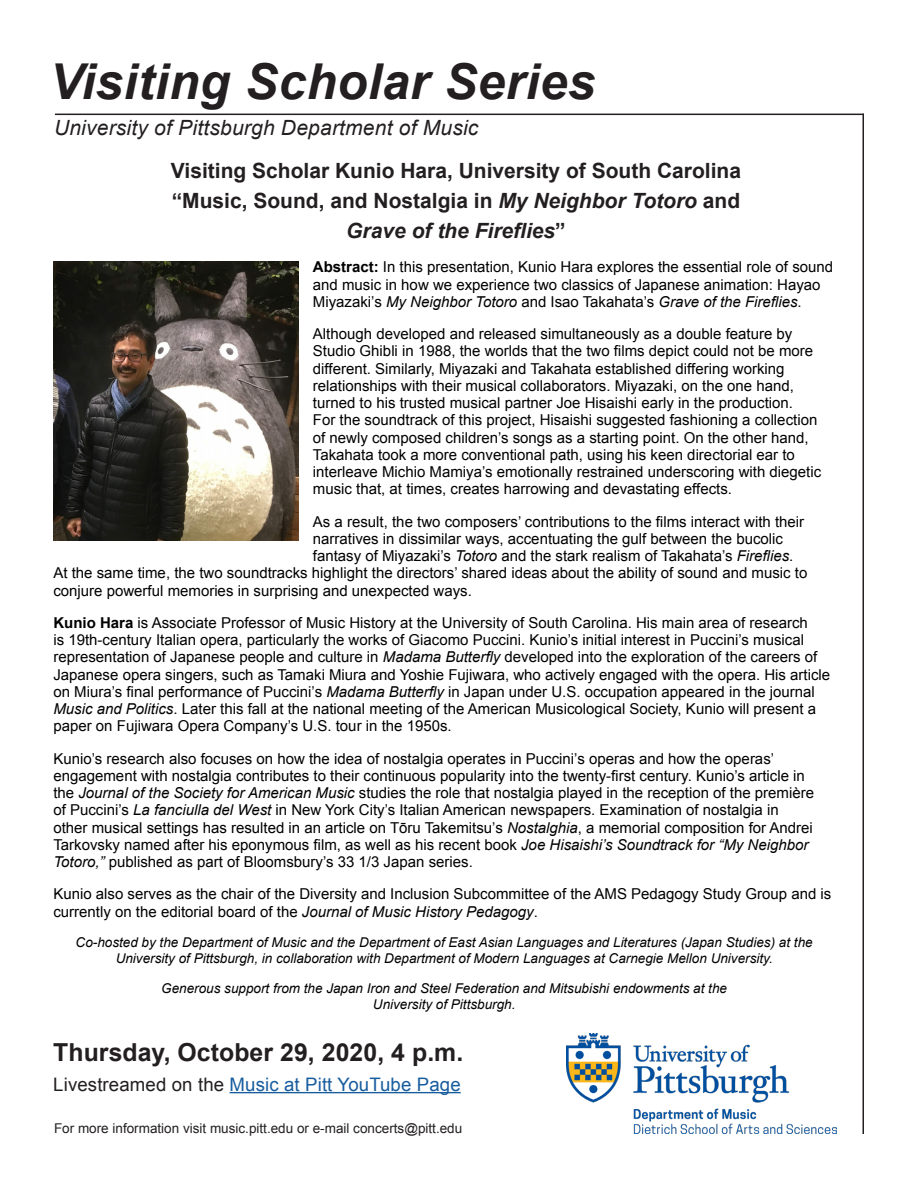
<style>
.page{position:relative;width:918px;height:1188px;background:#fff}
.page>*{position:absolute;margin:0;border:0;box-sizing:border-box;transform-origin:0 0}
.t1{font:italic 700 49.5px "Arial";letter-spacing:.01em;color:#231f20}
.t2{font:700 24.75px "Arial";letter-spacing:.005em;color:#231f20}
.t3{font:700 21px "Arial";color:#231f20}
.t4{font:italic 21px "Arial";letter-spacing:.01em;color:#231f20}
.t5{font:italic 700 21px "Arial";color:#231f20}
.t6{font:18.6px "Arial";letter-spacing:.005em;color:#175d9e}
.t7{font:15px/17.2px "Arial";color:#000}
.t8{font:italic 13.5px/15.5px "Arial";color:#000;text-align:center}
.t9{font:13.5px "Arial";color:#231f20}
.s1{font-style:italic}
.s2{font-style:normal}
.s3{font-weight:700}
.s4{color:#231f20}
</style>
<div class="page">
<img style="left:566px;top:1033px;width:271px;height:100px">
<hr style="left:230px;top:1092px;width:231px;height:1px;background:#175d9e">
<hr style="left:55px;top:114px;width:809px;height:1px;background:#231f20">
<hr style="left:863px;top:114px;width:1px;height:1020px;background:#231f20">
<img style="left:53px;top:261px;width:246px;height:279px">
<p class="t1" style="left:50px;top:50px;width:547px">Visiting Scholar Series</p>
<p class="t4" style="left:54px;top:114px;width:426px">University of Pittsburgh Department of Music</p>
<p class="t3" style="left:171px;top:157px;width:572px">Visiting Scholar Kunio Hara, University of South Carolina</p>
<p class="t3" style="left:172px;top:187px;width:570px">“Music, Sound, and Nostalgia in <span class="s1">My Neighbor Totoro</span> and</p>
<p class="t5" style="left:346px;top:217px;width:221px">Grave of the Fireflies<span class="s2">”</span></p>
<p class="t7" style="left:313px;top:259px;width:522px"><span class="s3">Abstract:</span> In this presentation, Kunio Hara explores the essential role of sound and music in how we experience two classics of Japanese animation: Hayao<br>Miyazaki’s <span class="s1">My Neighbor Totoro</span> and Isao Takahata’s <span class="s1">Grave of the Fireflies</span>.</p>
<p class="t7" style="left:313px;top:325px;width:510px">Although developed and released simultaneously as a double feature by Studio Ghibli in 1988, the worlds that the two films depict could not be more different. Similarly, Miyazaki and Takahata established differing working relationships with their musical collaborators. Miyazaki, on the one hand, turned to his trusted musical partner Joe Hisaishi early in the production.<br>For the soundtrack of this project, Hisaishi suggested fashioning a collection of newly composed children’s songs as a starting point. On the other hand, Takahata took a more conventional path, using his keen directorial ear to interleave Michio Mamiya’s emotionally restrained underscoring with diegetic music that, at times, creates harrowing and devastating effects.</p>
<p class="t7" style="left:313px;top:513px;width:493px">As a result, the two composers’ contributions to the films interact with their</p>
<p class="t7" style="left:313px;top:530px;width:472px">narratives in dissimilar ways, accentuating the gulf between the bucolic</p>
<p class="t7" style="left:313px;top:547px;width:482px">fantasy of Miyazaki’s <span class="s1">Totoro</span> and the stark realism of Takahata’s <span class="s1">Fireflies</span>.</p>
<p class="t7" style="left:53px;top:565px;width:755px">At the same time, the two soundtracks highlight the directors’ shared ideas about the ability of sound and music to</p>
<p class="t7" style="left:53px;top:582px;width:420px">conjure powerful memories in surprising and unexpected ways.</p>
<p class="t7" style="left:53px;top:614px;width:778px"><span class="s3">Kunio Hara</span> is Associate Professor of Music History at the University of South Carolina. His main area of research<br>is 19th-century Italian opera, particularly the works of Giacomo Puccini. Kunio’s initial interest in Puccini’s musical representation of Japanese people and culture in <span class="s1">Madama Butterfly</span> developed into the exploration of the careers of Japanese opera singers, such as Tamaki Miura and Yoshie Fujiwara, who actively engaged with the opera. His article on Miura’s final performance of Puccini’s <span class="s1">Madama Butterfly</span> in Japan under U.S. occupation appeared in the journal <span class="s1">Music and Politics</span>. Later this fall at the national meeting of the American Musicological Society, Kunio will present a paper on Fujiwara Opera Company’s U.S. tour in the 1950s.</p>
<p class="t7" style="left:53px;top:750px;width:762px">Kunio’s research also focuses on how the idea of nostalgia operates in Puccini’s operas and how the operas’ engagement with nostalgia contributes to their continuous popularity into the twenty-first century. Kunio’s article in the <span class="s1">Journal of the Society for American Music</span> studies the role that nostalgia played in the reception of the première of Puccini’s <span class="s1">La fanciulla del West</span> in New York City’s Italian American newspapers. Examination of nostalgia in other musical settings has resulted in an article on Tōru Takemitsu’s <span class="s1">Nostalghia</span>, a memorial composition for Andrei Tarkovsky named after his eponymous film, as well as his recent book <span class="s1">Joe Hisaishi’s Soundtrack for “My Neighbor Totoro,”</span> published as part of Bloomsbury’s 33 1/3 Japan series.</p>
<p class="t7" style="left:53px;top:886px;width:779px">Kunio also serves as the chair of the Diversity and Inclusion Subcommittee of the AMS Pedagogy Study Group and is currently on the editorial board of the <span class="s1">Journal of Music History Pedagogy</span>.</p>
<p class="t8" style="left:76px;top:935px;width:739px">Co-hosted by the Department of Music and the Department of East Asian Languages and Literatures (Japan Studies) at the<br>University of Pittsburgh, in collaboration with Department of Modern Languages at Carnegie Mellon University.</p>
<p class="t8" style="left:161px;top:981px;width:567px">Generous support from the Japan Iron and Steel Federation and Mitsubishi endowments at the<br>University of Pittsburgh.</p>
<p class="t2" style="left:53px;top:1036px;width:412px">Thursday, October 29, 2020, 4 p.m.</p>
<p class="t6" style="left:53px;top:1072px;width:409px"><span class="s4">Livestreamed on the</span> Music at Pitt YouTube Page</p>
<p class="t9" style="left:54px;top:1119px;width:410px">For more information visit music.pitt.edu or e-mail concerts@pitt.edu</p>
</div>
